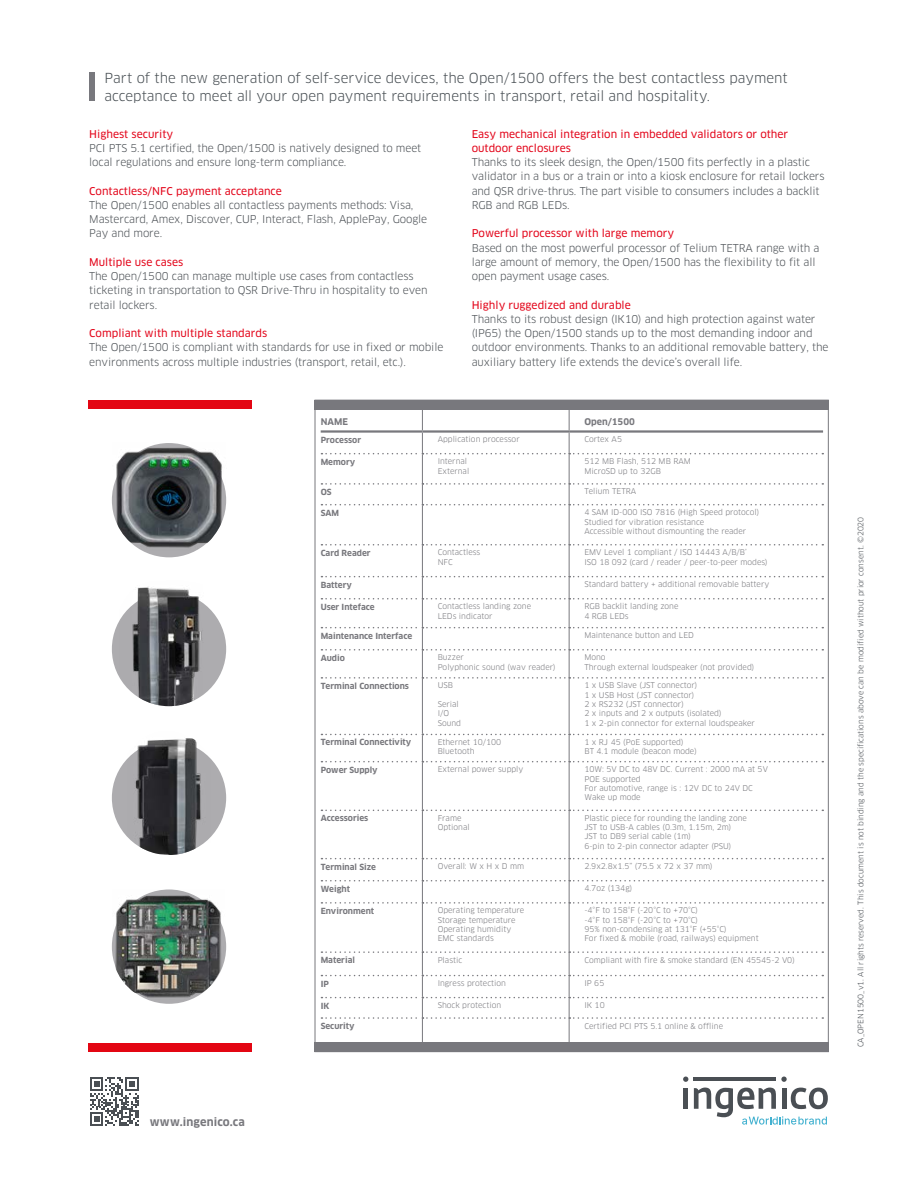
<style>
.page{position:relative;width:918px;height:1188px;background:#fff}
.page>*{position:absolute;margin:0;border:0;box-sizing:border-box;transform-origin:0 0}
.t1{font:13.5px/18px "Clan Pro";color:#464d52}
.t2{font:700 11.1px "Clan Pro";letter-spacing:.01em;color:#78787d}
.t3{font:10.5px/14.2px "Clan OT";letter-spacing:-.01em;color:#4a4f54}
.t4{font:10.5px/14.2px "Clan OT News";color:#e3061b}
.t5{font:700 9px "Clan Pro";color:#78787d}
.t6{font:700 8.25px "Clan Pro";color:#78787d}
.t7{font:7.8px/9.3px "Clan Pro";color:#78787d}
.t8{font:7.5px "Clan OT";color:#4a4f54}
</style>
<div class="page">
<div style="left:683px;top:1088px;width:5px;height:21px;background:#4a4f54"></div>
<hr style="left:694px;top:1077px;width:82px;height:4px;background:#4a4f54">
<svg style="left:683px;top:1077px;width:5px;height:5px"></svg>
<svg style="left:781px;top:1077px;width:6px;height:5px"></svg>
<svg style="left:694px;top:1088px;width:134px;height:37px"></svg>
<div style="left:89px;top:72px;width:6px;height:29px;background:#78787d"></div>
<svg style="left:90px;top:1077px;width:49px;height:49px"></svg>
<div style="left:89px;top:400px;width:163px;height:8px;background:#e30613"></div>
<div style="left:89px;top:1044px;width:163px;height:8px;background:#e30613"></div>
<hr style="left:422px;top:505px;width:1px;height:39px;background:#78787d">
<hr style="left:569px;top:505px;width:1px;height:39px;background:#78787d">
<hr style="left:422px;top:546px;width:1px;height:30px;background:#78787d">
<hr style="left:569px;top:546px;width:1px;height:30px;background:#78787d">
<hr style="left:422px;top:679px;width:1px;height:55px;background:#78787d">
<hr style="left:569px;top:679px;width:1px;height:55px;background:#78787d">
<hr style="left:422px;top:762px;width:1px;height:48px;background:#78787d">
<hr style="left:569px;top:762px;width:1px;height:48px;background:#78787d">
<hr style="left:422px;top:811px;width:1px;height:47px;background:#78787d">
<hr style="left:569px;top:811px;width:1px;height:47px;background:#78787d">
<hr style="left:422px;top:904px;width:1px;height:47px;background:#78787d">
<hr style="left:569px;top:904px;width:1px;height:47px;background:#78787d">
<svg style="left:320px;top:409px;width:503px;height:96px"></svg>
<svg style="left:321px;top:544px;width:502px;height:2px"></svg>
<svg style="left:320px;top:576px;width:503px;height:103px"></svg>
<svg style="left:320px;top:734px;width:503px;height:28px"></svg>
<svg style="left:321px;top:810px;width:502px;height:1px"></svg>
<svg style="left:320px;top:858px;width:503px;height:46px"></svg>
<svg style="left:320px;top:951px;width:503px;height:91px"></svg>
<div style="left:315px;top:400px;width:514px;height:9px;background:#78787d"></div>
<div style="left:315px;top:1042px;width:514px;height:10px;background:#78787d"></div>
<div style="left:112px;top:592px;width:114px;height:114px;background:#adacaf;border-radius:50%"></div>
<div style="left:112px;top:741px;width:114px;height:114px;background:#adacaf;border-radius:50%"></div>
<img style="left:112px;top:443px;width:115px;height:109px">
<img style="left:119px;top:587px;width:85px;height:119px">
<img style="left:127px;top:738px;width:85px;height:117px">
<img style="left:111px;top:889px;width:115px;height:112px">
<h1 class="t1" style="left:104px;top:69px;width:685px">Part of the new generation of self-service devices, the Open/1500 offers the best contactless payment acceptance to meet all your open payment requirements in transport, retail and hospitality.</h1>
<h3 class="t4" style="left:89px;top:127px;width:85px">Highest security</h3>
<h3 class="t3" style="left:89px;top:141px;width:334px">PCI PTS 5.1 certified, the Open/1500 is natively designed to meet local regulations and ensure long-term compliance.</h3>
<h3 class="t4" style="left:89px;top:184px;width:194px">Contactless/NFC payment acceptance</h3>
<h3 class="t3" style="left:89px;top:198px;width:339px">The Open/1500 enables all contactless payments methods: Visa,<br>Mastercard, Amex, Discover, CUP, Interact, Flash, ApplePay, Google<br>Pay and more.</h3>
<h3 class="t4" style="left:89px;top:255px;width:95px">Multiple use cases</h3>
<h3 class="t3" style="left:89px;top:269px;width:340px">The Open/1500 can manage multiple use cases from contactless ticketing in transportation to QSR Drive-Thru in hospitality to even retail lockers.</h3>
<h3 class="t4" style="left:89px;top:326px;width:179px">Compliant with multiple standards</h3>
<h3 class="t3" style="left:89px;top:340px;width:356px">The Open/1500 is compliant with standards for use in fixed or mobile environments across multiple industries (transport, retail, etc.).</h3>
<h3 class="t4" style="left:472px;top:127px;width:318px">Easy mechanical integration in embedded validators or other outdoor enclosures</h3>
<h3 class="t3" style="left:472px;top:155px;width:354px">Thanks to its sleek design, the Open/1500 fits perfectly in a plastic validator in a bus or a train or into a kiosk enclosure for retail lockers and QSR drive-thrus. The part visible to consumers includes a backlit RGB and RGB LEDs.</h3>
<h3 class="t4" style="left:472px;top:226px;width:204px">Powerful processor with large memory</h3>
<h3 class="t3" style="left:472px;top:241px;width:349px">Based on the most powerful processor of Telium TETRA range with a large amount of memory, the Open/1500 has the flexibility to fit all open payment usage cases.</h3>
<h3 class="t4" style="left:472px;top:298px;width:161px">Highly ruggedized and durable</h3>
<p class="t3" style="left:472px;top:312px;width:358px">Thanks to its robust design (IK10) and high protection against water (IP65) the Open/1500 stands up to the most demanding indoor and outdoor environments. Thanks to an additional removable battery, the auxiliary battery life extends the device’s overall life.</p>
<p class="t5" style="left:321px;top:417px;width:29px">NAME</p>
<p class="t5" style="left:584px;top:417px;width:52px">Open/1500</p>
<p class="t6" style="left:321px;top:435px;width:42px">Processor</p>
<p class="t7" style="left:438px;top:435px;width:84px">Application processor</p>
<p class="t7" style="left:584px;top:435px;width:39px">Cortex A5</p>
<p class="t6" style="left:321px;top:457px;width:36px">Memory</p>
<p class="t7" style="left:438px;top:457px;width:33px">Internal<br>External</p>
<p class="t7" style="left:584px;top:457px;width:108px">512 MB Flash, 512 MB RAM<br>MicroSD up to 32GB</p>
<p class="t6" style="left:321px;top:487px;width:12px">OS</p>
<p class="t7" style="left:584px;top:487px;width:53px">Telium TETRA</p>
<p class="t6" style="left:321px;top:508px;width:20px">SAM</p>
<p class="t7" style="left:584px;top:508px;width:176px">4 SAM ID-000 ISO 7816 (High Speed protocol)<br>Studied for vibration resistance<br>Accessible without dismounting the reader</p>
<p class="t6" style="left:321px;top:548px;width:51px">Card Reader</p>
<p class="t7" style="left:438px;top:548px;width:44px">Contactless<br>NFC</p>
<p class="t7" style="left:584px;top:548px;width:185px">EMV Level 1 compliant / ISO 14443 A/B/B’<br>ISO 18 092 (card / reader / peer-to-peer modes)</p>
<p class="t6" style="left:321px;top:580px;width:33px">Battery</p>
<p class="t7" style="left:584px;top:580px;width:186px">Standard battery + additional removable battery</p>
<p class="t6" style="left:321px;top:602px;width:56px">User Inteface</p>
<p class="t7" style="left:438px;top:602px;width:95px">Contactless landing zone<br>LEDs indicator</p>
<p class="t7" style="left:584px;top:602px;width:96px">RGB backlit landing zone<br>4 RGB LEDs</p>
<p class="t6" style="left:321px;top:631px;width:93px">Maintenance Interface</p>
<p class="t7" style="left:584px;top:631px;width:111px">Maintenance button and LED</p>
<p class="t6" style="left:321px;top:653px;width:26px">Audio</p>
<p class="t7" style="left:438px;top:653px;width:119px">Buzzer<br>Polyphonic sound (wav reader)</p>
<p class="t7" style="left:584px;top:653px;width:171px">Mono<br>Through external loudspeaker (not provided)</p>
<p class="t6" style="left:321px;top:681px;width:90px">Terminal Connections</p>
<p class="t7" style="left:438px;top:681px;width:17px">USB</p>
<p class="t7" style="left:438px;top:699px;width:25px">Serial<br>I/O<br>Sound</p>
<p class="t7" style="left:584px;top:681px;width:172px">1 x USB Slave (JST connector)<br>1 x USB Host (JST connector)<br>2 x RS232 (JST connector)<br>2 x inputs and 2 x outputs (isolated)<br>1 x 2-pin connector for external loudspeaker</p>
<h2 class="t2" style="left:150px;top:1116px;width:97px">www.ingenico.ca</h2>
<p class="t6" style="left:321px;top:738px;width:92px">Terminal Connectivity</p>
<p class="t7" style="left:438px;top:738px;width:65px">Ethernet 10/100<br>Bluetooth</p>
<p class="t7" style="left:584px;top:738px;width:114px">1 x RJ 45 (PoE supported)<br>BT 4.1 module (beacon mode)</p>
<p class="t6" style="left:321px;top:765px;width:58px">Power Supply</p>
<p class="t7" style="left:438px;top:765px;width:87px">External power supply</p>
<p class="t7" style="left:584px;top:765px;width:185px">10W: 5V DC to 48V DC. Current : 2000 mA at 5V<br>POE supported<br>For automotive, range is : 12V DC to 24V DC<br>Wake up mode</p>
<p class="t6" style="left:321px;top:813px;width:49px">Accessories</p>
<p class="t7" style="left:438px;top:813px;width:34px">Frame<br>Optional</p>
<p class="t7" style="left:584px;top:813px;width:164px">Plastic piece for rounding the landing zone JST to USB-A cables (0.3m, 1.15m, 2m)<br>JST to DB9 serial cable (1m)<br>6-pin to 2-pin connector adapter (PSU)</p>
<p class="t6" style="left:321px;top:862px;width:57px">Terminal Size</p>
<p class="t7" style="left:438px;top:862px;width:88px">Overall: W x H x D mm</p>
<p class="t7" style="left:584px;top:862px;width:130px">2.9x2.8x1.5” (75.5 x 72 x 37 mm)</p>
<p class="t6" style="left:321px;top:884px;width:31px">Weight</p>
<p class="t7" style="left:584px;top:884px;width:49px">4.7oz (134g)</p>
<p class="t6" style="left:321px;top:906px;width:55px">Environment</p>
<p class="t7" style="left:438px;top:906px;width:88px">Operating temperature<br>Storage temperature<br>Operating humidity<br>EMC standards</p>
<p class="t7" style="left:584px;top:906px;width:176px">-4°F to 158°F (-20°C to +70°C)<br>-4°F to 158°F (-20°C to +70°C)<br>95% non-condensing at 131°F (+55°C)<br>For fixed &amp; mobile (road, railways) equipment</p>
<p class="t6" style="left:321px;top:955px;width:36px">Material</p>
<p class="t7" style="left:438px;top:955px;width:26px">Plastic</p>
<p class="t7" style="left:584px;top:955px;width:212px">Compliant with fire &amp; smoke standard (EN 45545-2 V0)</p>
<p class="t6" style="left:321px;top:979px;width:10px">IP</p>
<p class="t7" style="left:438px;top:979px;width:70px">Ingress protection</p>
<p class="t7" style="left:584px;top:979px;width:22px">IP 65</p>
<p class="t6" style="left:321px;top:1001px;width:10px">IK</p>
<p class="t7" style="left:438px;top:1001px;width:65px">Shock protection</p>
<p class="t7" style="left:584px;top:1001px;width:22px">IK 10</p>
<p class="t6" style="left:321px;top:1021px;width:35px">Security</p>
<p class="t7" style="left:584px;top:1021px;width:140px">Certified PCI PTS 5.1 online &amp; offline</p>
<p class="t8" style="left:856px;top:1047px;width:532px;rotate:-90deg">CA_OPEN1500_v1. All rights reserved. This document is not binding and the specifications above can be modified without prior consent. ©2020</p>
</div>
